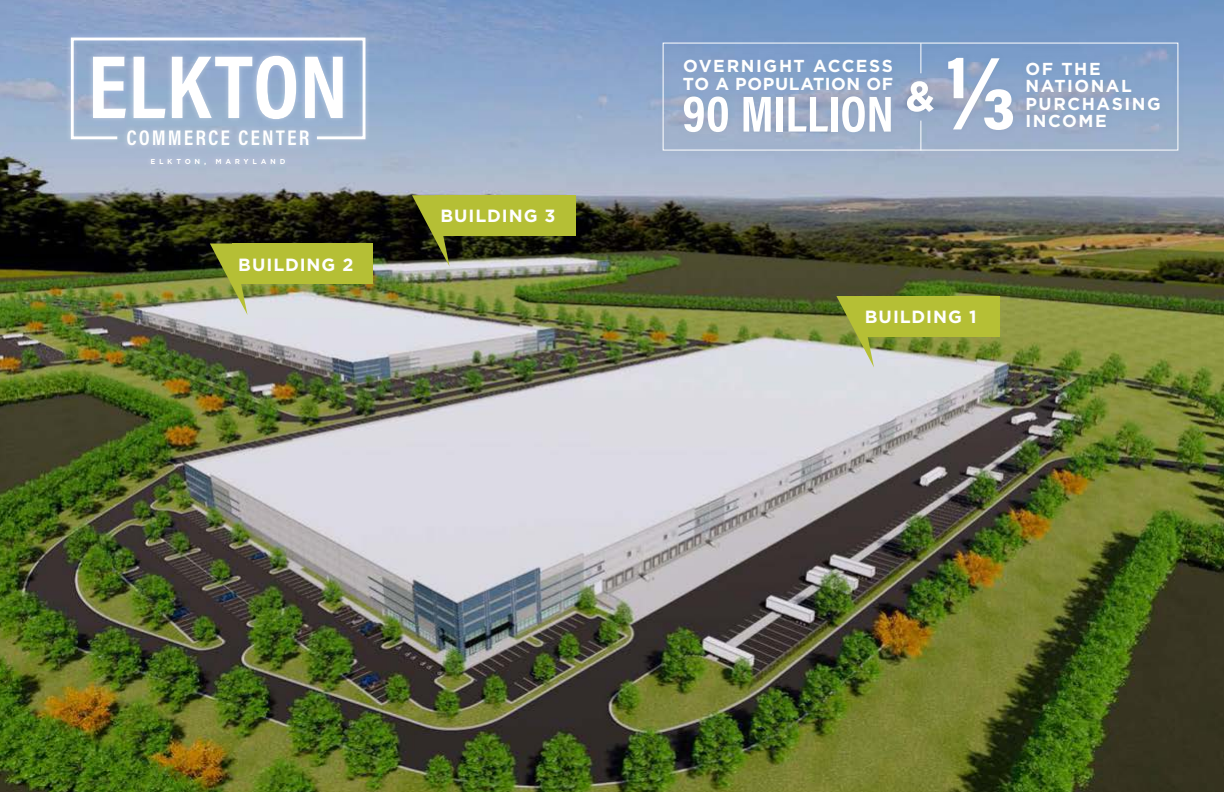
<style>
.page{position:relative;width:1224px;height:792px;background:#fff}
.page>*{position:absolute;margin:0;border:0;box-sizing:border-box;transform-origin:0 0}
.t1{font:700 90.7px "Acumin Pro Cond";letter-spacing:.005em;color:#fff}
.t2{font:700 51.2px "Acumin Pro Cond";letter-spacing:-.005em;color:#fff}
.t3{font:700 21.5px "Acumin Pro Cond";letter-spacing:.1em;color:#fff}
.t4{font:700 17.7px "Gotham";letter-spacing:.055em;color:#fff}
.t5{font:700 17.4px/18.2px "Gotham";letter-spacing:.05em;color:#fff}
.t6{font:700 17.4px/17.3px "Gotham";letter-spacing:.085em;color:#fff}
</style>
<div class="page">
<img style="left:0;top:0;width:1224px;height:792px">
<svg style="left:70px;top:24px;width:392px;height:163px;background:#9fb2ce"></svg>
<svg style="left:69px;top:36px;width:298px;height:105px;background:#aabdd7"></svg>
<div style="left:654px;top:34px;width:533px;height:124px;background:#3c6779;opacity:.1"></div>
<hr style="left:920px;top:121px;width:1px;height:30px;background:#fff">
<svg style="left:948px;top:58px;width:65px;height:72px"></svg>
<svg style="left:907px;top:81px;width:27px;height:31px"></svg>
<hr style="left:920px;top:43px;width:1px;height:30px;background:#fff">
<div style="left:663px;top:43px;width:515px;height:108px;border:1px solid #fff"></div>
<svg style="left:412px;top:195px;width:61px;height:72px;background:#50532c"></svg>
<div style="left:435px;top:195px;width:140px;height:40px;background:#b5bf35"></div>
<svg style="left:210px;top:243px;width:60px;height:72px;background:#a1aa6f"></svg>
<div style="left:233px;top:243px;width:140px;height:41px;background:#b5bf35"></div>
<svg style="left:836px;top:296px;width:61px;height:72px;background:#abb47a"></svg>
<div style="left:859px;top:296px;width:141px;height:40px;background:#b5bf35"></div>
<h1 class="t1" style="left:88px;top:27px;width:262px">ELKTON</h1>
<p class="t3" style="left:127px;top:124px;width:184px">COMMERCE CENTER</p>
<p class="t4" style="left:238px;top:253px;width:117px">BUILDING 2</p>
<p class="t4" style="left:440px;top:204px;width:117px">BUILDING 3</p>
<p class="t5" style="left:683px;top:56px;width:212px">OVERNIGHT ACCESS<br>TO A POPULATION OF</p>
<h2 class="t2" style="left:682px;top:80px;width:213px">90 MILLION</h2>
<p class="t6" style="left:1025px;top:60px;width:137px">OF THE<br>NATIONAL<br>PURCHASING<br>INCOME</p>
<p class="t4" style="left:865px;top:305px;width:113px">BUILDING 1</p>
</div>
